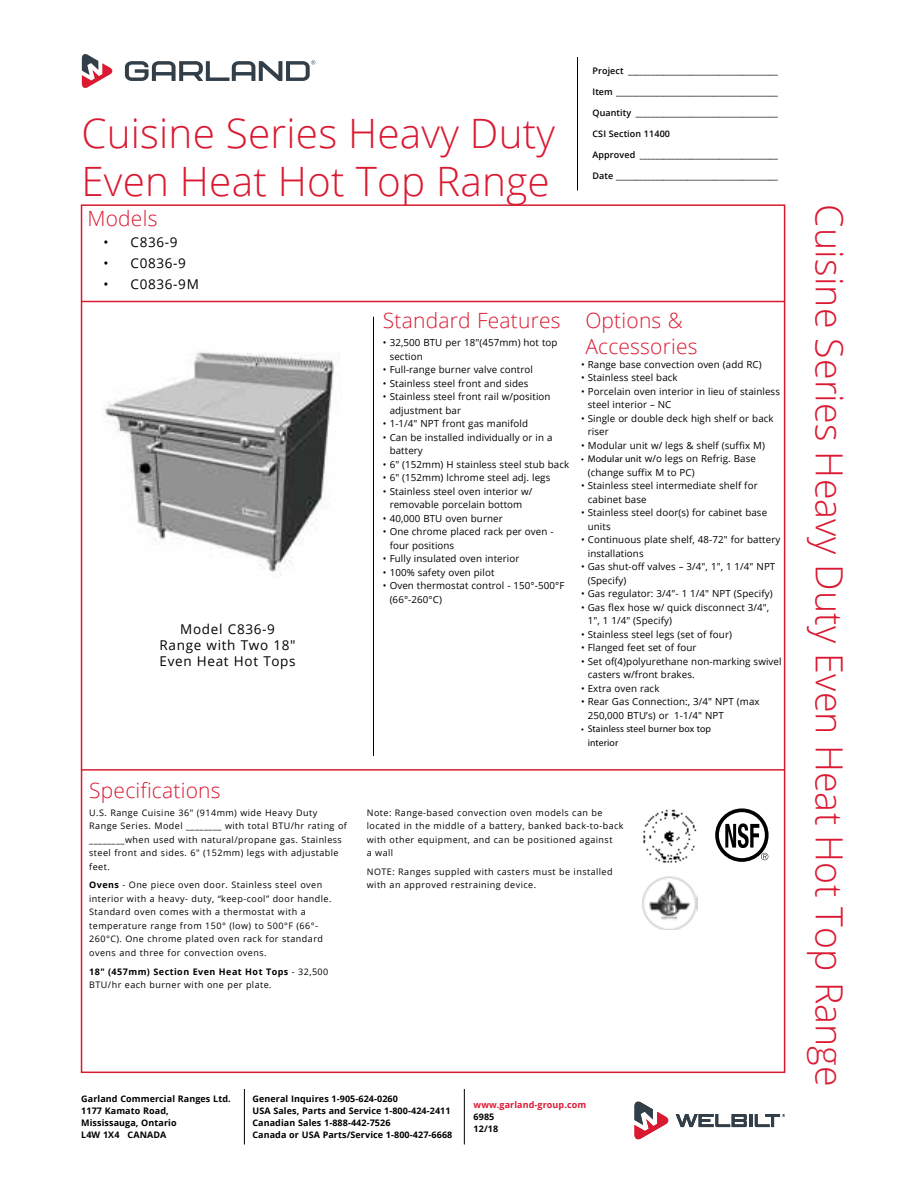
<style>
.page{position:relative;width:918px;height:1188px;background:#fff}
.page>*{position:absolute;margin:0;border:0;box-sizing:border-box;transform-origin:0 0}
.Header_-_Main{font:300 40.5px "Open Sans";letter-spacing:.005em;color:#da1a32}
.Side_Headers{font:300 37.5px "Open Sans";letter-spacing:.005em;color:#da1a32}
.Header_-_Specs{font:300 21px "Open Sans";letter-spacing:.01em;color:#da1a32}
.Model_Number{font:13.5px/16.2px "Open Sans";letter-spacing:.05em;color:#000}
.t1{font:9.75px/13.5px "Open Sans";letter-spacing:.01em;color:#000}
.t2{font:9.75px/13.5px "Myriad Pro";letter-spacing:.01em;color:#000}
.Specifications{font:9px/13.5px "Open Sans";letter-spacing:.05em;color:#000}
.t3{font:600 9px "Open Sans";letter-spacing:.01em;color:#000}
.Bottom_Signoff{font:700 9px/12px "Open Sans";letter-spacing:.01em;color:#000}
.Bottom_Signoff-2{font:700 9px "Open Sans";letter-spacing:.01em;color:#da1a32}
.s1{font-family:"Myriad Pro"}
.s2{font-weight:700}
</style>
<div class="page">
<hr style="left:577px;top:57px;width:1px;height:133px;background:#000">
<svg style="left:82px;top:54px;width:31px;height:34px"></svg>
<svg style="left:125px;top:60px;width:190px;height:21px"></svg>
<hr style="left:464px;top:1089px;width:1px;height:55px;background:#000">
<hr style="left:244px;top:1089px;width:1px;height:55px;background:#000">
<svg style="left:676px;top:1114px;width:109px;height:13px"></svg>
<svg style="left:634px;top:1102px;width:35px;height:37px"></svg>
<hr style="left:373px;top:317px;width:1px;height:439px;background:#000">
<hr style="left:81px;top:301px;width:703px;height:1px;background:#da1a32">
<hr style="left:82px;top:769px;width:702px;height:2px;background:#da1a32">
<div style="left:715px;top:808px;width:54px;height:54px;border:4px solid #000;border-radius:50%"></div>
<svg style="left:725px;top:823px;width:43px;height:37px"></svg>
<img style="left:643px;top:809px;width:54px;height:54px">
<img style="left:642px;top:876px;width:56px;height:54px">
<img style="left:104px;top:352px;width:237px;height:223px">
<p class="t3" style="left:592px;top:64px;width:187px">Project ______________________________________</p>
<p class="t3" style="left:592px;top:85px;width:187px">Item _________________________________________</p>
<p class="t3" style="left:592px;top:106px;width:187px">Quantity ____________________________________</p>
<p class="t3" style="left:592px;top:127px;width:79px">CSI Section 11400</p>
<p class="t3" style="left:592px;top:148px;width:187px">Approved ___________________________________</p>
<p class="t3" style="left:592px;top:169px;width:187px">Date _________________________________________</p>
<p class="Header_-_Main" style="left:81px;top:105px;width:475px">Cuisine Series Heavy Duty</p>
<p class="Header_-_Main" style="left:81px;top:153px;width:470px">Even Heat Hot Top Range</p>
<p class="Header_-_Specs" style="left:87px;top:204px;width:72px">Models</p>
<p class="Side_Headers" style="left:855px;top:204px;width:884px;rotate:90deg">Cuisine Series Heavy Duty Even Heat Hot Top Range</p>
<p class="Model_Number" style="left:104px;top:234px;width:76px">• C836-9</p>
<p class="Model_Number" style="left:104px;top:255px;width:84px">• C0836-9</p>
<p class="Model_Number" style="left:104px;top:276px;width:97px">• C0836-9M</p>
<p class="Header_-_Specs" style="left:383px;top:306px;width:179px">Standard Features</p>
<p class="t1" style="left:390px;top:336px;width:169px;text-indent:-7px">• 32,500 BTU per 18"(457mm) hot top section</p>
<p class="t1" style="left:383px;top:363px;width:152px">• Full-range burner valve control</p>
<p class="t1" style="left:383px;top:376px;width:147px">• Stainless steel front and sides</p>
<p class="t1" style="left:390px;top:390px;width:162px;text-indent:-7px">• Stainless steel front rail w/position adjustment bar</p>
<p class="t1" style="left:383px;top:417px;width:147px">• 1-1/4" NPT front gas manifold</p>
<p class="t1" style="left:390px;top:430px;width:164px;text-indent:-7px">• Can be installed individually or in a battery</p>
<p class="t1" style="left:383px;top:457px;width:188px">• 6" (152mm) H stainless steel stub back</p>
<p class="t1" style="left:383px;top:471px;width:169px">• 6" (152mm) lchrome steel adj. legs</p>
<p class="t1" style="left:383px;top:484px;width:151px;text-align:center">• Stainless steel oven interior w/ removable porcelain bottom</p>
<p class="t1" style="left:383px;top:511px;width:121px">• 40,000 BTU oven burner</p>
<p class="t1" style="left:390px;top:525px;width:165px;text-indent:-7px">• One chrome placed rack per oven - four positions</p>
<p class="t1" style="left:383px;top:552px;width:138px">• Fully insulated oven interior</p>
<p class="t1" style="left:383px;top:565px;width:113px">• 100% safety oven pilot</p>
<p class="t1" style="left:390px;top:579px;width:176px;text-indent:-7px">• Oven thermostat control - 150°-500°F (66°-260°C)</p>
<p class="Header_-_Specs" style="left:585px;top:306px;width:99px">Options &amp;</p>
<p class="Header_-_Specs" style="left:585px;top:332px;width:114px">Accessories</p>
<p class="t1" style="left:581px;top:357px;width:182px">• Range base convection oven (add RC)</p>
<p class="t1" style="left:581px;top:371px;width:98px">• Stainless steel back</p>
<p class="t1" style="left:588px;top:384px;width:194px;text-indent:-7px">• Porcelain oven interior in lieu of stainless steel interior – NC</p>
<p class="t1" style="left:588px;top:411px;width:187px;text-indent:-7px">• Single or double deck high shelf or back riser</p>
<p class="t1" style="left:581px;top:438px;width:185px">• Modular unit w/ legs &amp; shelf (suffix M)</p>
<p class="t1" style="left:588px;top:452px;width:170px;text-indent:-7px"><span class="s1">• Modular unit</span> w/o legs on Refrig. Base (change suffix M to PC)</p>
<p class="t1" style="left:588px;top:479px;width:171px;text-indent:-7px">• Stainless steel intermediate shelf for cabinet base</p>
<p class="t1" style="left:588px;top:506px;width:181px;text-indent:-7px">• Stainless steel door(s) for cabinet base units</p>
<p class="t1" style="left:588px;top:533px;width:194px;text-indent:-7px">• Continuous plate shelf, 48-72" for battery installations</p>
<p class="t1" style="left:588px;top:560px;width:189px;text-indent:-7px">• Gas shut-off valves – 3/4", 1", 1 1/4" NPT (Specify)</p>
<p class="t1" style="left:581px;top:587px;width:193px">• Gas regulator: 3/4"- 1 1/4" NPT (Specify)</p>
<p class="t1" style="left:588px;top:600px;width:183px;text-indent:-7px">• Gas flex hose w/ quick disconnect 3/4",<br>1", 1 1/4" (Specify)</p>
<p class="t1" style="left:581px;top:627px;width:152px">• Stainless steel legs (set of four)</p>
<p class="t1" style="left:581px;top:641px;width:117px">• Flanged feet set of four</p>
<p class="t1" style="left:588px;top:654px;width:195px;text-indent:-7px">• Set of(4)polyurethane non-marking swivel casters w/front brakes.</p>
<p class="t1" style="left:581px;top:681px;width:80px">• Extra oven rack</p>
<p class="t1" style="left:588px;top:695px;width:173px;text-indent:-7px">• Rear Gas Connection:, 3/4" NPT (max<br>250,000 BTU’s) or 1-1/4" NPT</p>
<p class="t2" style="left:588px;top:722px;width:125px;text-indent:-7px">• Stainless steel burner box top interior</p>
<p class="Model_Number" style="left:180px;top:621px;width:96px">Model C836-9</p>
<p class="Model_Number" style="left:160px;top:637px;width:138px">Range with Two 18"<br>Even Heat Hot Tops</p>
<p class="Header_-_Specs" style="left:89px;top:776px;width:133px">Specifications</p>
<p class="Specifications" style="left:89px;top:805px;width:259px">U.S. Range Cuisine 36" (914mm) wide Heavy Duty Range Series. Model ________ with total BTU/hr rating of ________when used with natural/propane gas. Stainless steel front and sides. 6" (152mm) legs with adjustable feet.</p>
<p class="Specifications" style="left:89px;top:878px;width:244px"><span class="s2">Ovens</span> - One piece oven door. Stainless steel oven interior with a heavy- duty, “keep-cool” door handle.<br>Standard oven comes with a thermostat with a temperature range from 150° (low) to 500°F (66°- 260°C). One chrome plated oven rack for standard ovens and three for convection ovens.</p>
<p class="Specifications" style="left:89px;top:965px;width:241px"><span class="s2">18" (457mm) Section Even Heat Hot Tops</span> - 32,500<br>BTU/hr each burner with one per plate.</p>
<p class="Specifications" style="left:367px;top:805px;width:258px">Note: Range-based convection oven models can be located in the middle of a battery, banked back-to-back with other equipment, and can be positioned against<br>a wall</p>
<p class="Specifications" style="left:367px;top:865px;width:247px">NOTE: Ranges suppled with casters must be installed with an approved restraining device.</p>
<p class="Bottom_Signoff" style="left:81px;top:1092px;width:151px">Garland Commercial Ranges Ltd.</p>
<p class="Bottom_Signoff" style="left:81px;top:1104px;width:97px">1177 Kamato Road,<br>Mississauga, Ontario<br>L4W 1X4 CANADA</p>
<p class="Bottom_Signoff" style="left:252px;top:1092px;width:147px">General Inquires 1-905-624-0260</p>
<p class="Bottom_Signoff" style="left:252px;top:1104px;width:201px">USA Sales, Parts and Service 1-800-424-2411<br>Canadian Sales 1-888-442-7526<br>Canada or USA Parts/Service 1-800-427-6668</p>
<p class="Bottom_Signoff-2" style="left:474px;top:1099px;width:114px">www.garland-group.com</p>
<p class="Bottom_Signoff" style="left:474px;top:1111px;width:22px">6985</p>
<p class="Bottom_Signoff" style="left:474px;top:1123px;width:26px">12/18</p>
</div>
